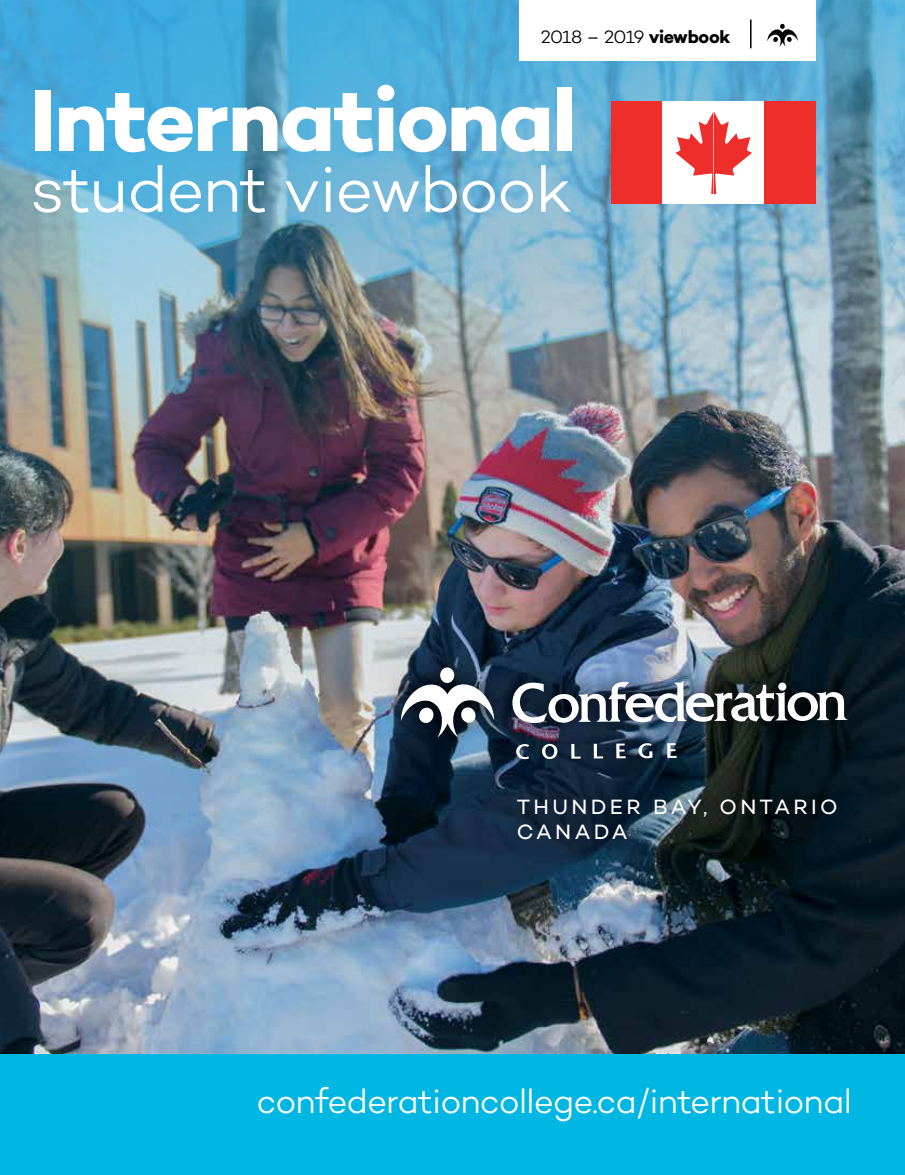
<style>
.page{position:relative;width:905px;height:1175px;background:#fff}
.page>*{position:absolute;margin:0;border:0;box-sizing:border-box;transform-origin:0 0}
.t1{font:700 89.1px "Campton";letter-spacing:-.025em;color:#fff}
.t2{font:300 65.7px "Campton";letter-spacing:-.025em;color:#fff}
.t3{font:300 34.5px "Campton";letter-spacing:-.025em;color:#fff}
.t4{font:21px/25.2px "Campton";letter-spacing:.16em;color:#fff}
.t5{font:300 18.15px "Campton";letter-spacing:-.045em;color:#000}
.s1{font-weight:700}
</style>
<div class="page">
<div style="left:0;top:896px;width:904px;height:278px;background:#00b7e4"></div>
<img style="left:0;top:911px;width:904px;height:142px">
<img style="left:0;top:0;width:904px;height:911px">
<div style="left:382px;top:648px;width:482px;height:211px;background:#000;opacity:.9"></div>
<svg style="left:516px;top:744px;width:13px;height:15px"></svg>
<svg style="left:542px;top:744px;width:15px;height:15px"></svg>
<svg style="left:571px;top:744px;width:9px;height:14px"></svg>
<svg style="left:593px;top:743px;width:10px;height:15px"></svg>
<svg style="left:616px;top:743px;width:9px;height:15px"></svg>
<svg style="left:638px;top:743px;width:14px;height:15px"></svg>
<svg style="left:667px;top:743px;width:9px;height:15px"></svg>
<svg style="left:512px;top:680px;width:335px;height:43px"></svg>
<div style="left:440px;top:667px;width:14px;height:16px;background:#fff;border-radius:50%"></div>
<svg style="left:401px;top:680px;width:93px;height:57px"></svg>
<div style="left:611px;top:101px;width:51px;height:103px;background:#ee2e2a"></div>
<div style="left:662px;top:101px;width:102px;height:103px;background:#fff"></div>
<div style="left:764px;top:101px;width:51px;height:103px;background:#ee2e2a"></div>
<svg style="left:675px;top:112px;width:77px;height:82px"></svg>
<div style="left:519px;top:0;width:296px;height:60px;background:#fff"></div>
<svg style="left:767px;top:24px;width:30px;height:23px"></svg>
<svg style="left:750px;top:20px;width:1px;height:28px"></svg>
<p class="t5" style="left:540px;top:26px;width:191px">2018 – 2019 <span class="s1">viewbook</span></p>
<h1 class="t1" style="left:30px;top:64px;width:547px">International</h1>
<h2 class="t2" style="left:30px;top:148px;width:543px">student viewbook</h2>
<p class="t4" style="left:517px;top:794px;width:322px">THUNDER BAY, ONTARIO<br>CANADA</p>
<p class="t3" style="left:256px;top:1080px;width:596px">confederationcollege.ca/international</p>
</div>
